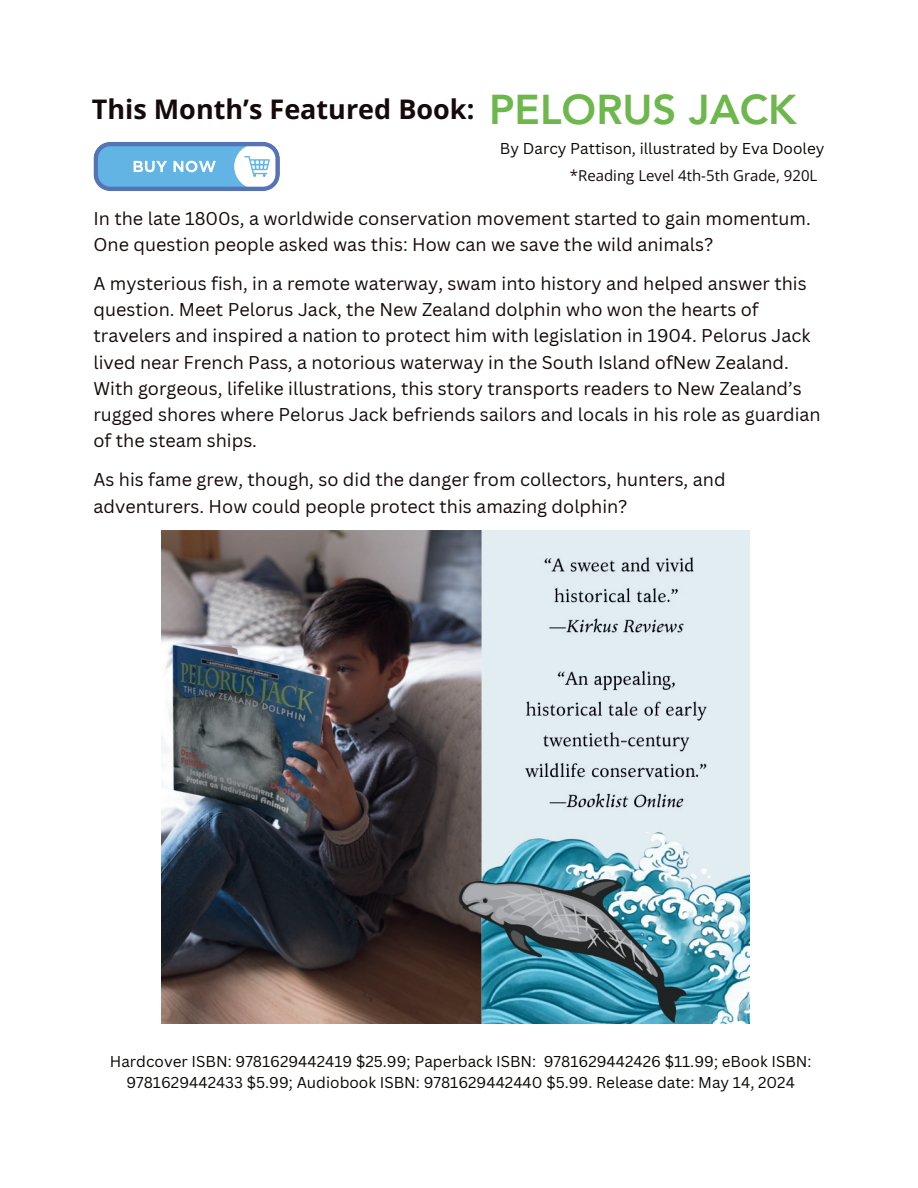
<style>
.page{position:relative;width:918px;height:1188px;background:#fff}
.page>*{position:absolute;margin:0;border:0;box-sizing:border-box;transform-origin:0 0}
.t1{font:800 41.7px "Avenir LT Pro";color:#6db74d}
.t2{font:700 27px "Open Sans";color:#160909}
.t3{font:18px/26.2px "Canva Sans";color:#160909}
.t4{font:15.3px/21.3px "Canva Sans";color:#080704;text-align:center}
.t5{font:15px "Open Sans";color:#160909}
</style>
<div class="page">
<svg style="left:93px;top:142px;width:187px;height:49px"></svg>
<img style="left:162px;top:530px;width:588px;height:493px">
<h2 class="t2" style="left:92px;top:90px;width:384px">This Month’s Featured Book:</h2>
<h1 class="t1" style="left:489px;top:85px;width:309px">PELORUS JACK</h1>
<p class="t4" style="left:500px;top:138px;width:326px">By Darcy Pattison, illustrated by Eva Dooley</p>
<p class="t5" style="left:570px;top:165px;width:249px">*Reading Level 4th-5th Grade, 920L</p>
<p class="t3" style="left:93px;top:205px;width:719px">In the late 1800s, a worldwide conservation movement started to gain momentum.<br>One question people asked was this: How can we save the wild animals?</p>
<p class="t3" style="left:93px;top:270px;width:729px">A mysterious fish, in a remote waterway, swam into history and helped answer this question. Meet Pelorus Jack, the New Zealand dolphin who won the hearts of travelers and inspired a nation to protect him with legislation in 1904. Pelorus Jack lived near French Pass, a notorious waterway in the South Island ofNew Zealand.<br>With gorgeous, lifelike illustrations, this story transports readers to New Zealand’s rugged shores where Pelorus Jack befriends sailors and locals in his role as guardian of the steam ships.</p>
<p class="t3" style="left:93px;top:467px;width:634px">As his fame grew, though, so did the danger from collectors, hunters, and adventurers. How could people protect this amazing dolphin?</p>
<p class="t4" style="left:110px;top:1051px;width:703px">Hardcover ISBN: 9781629442419 $25.99; Paperback ISBN: 9781629442426 $11.99; eBook ISBN:<br>9781629442433 $5.99; Audiobook ISBN: 9781629442440 $5.99. Release date: May 14, 2024</p>
</div>
